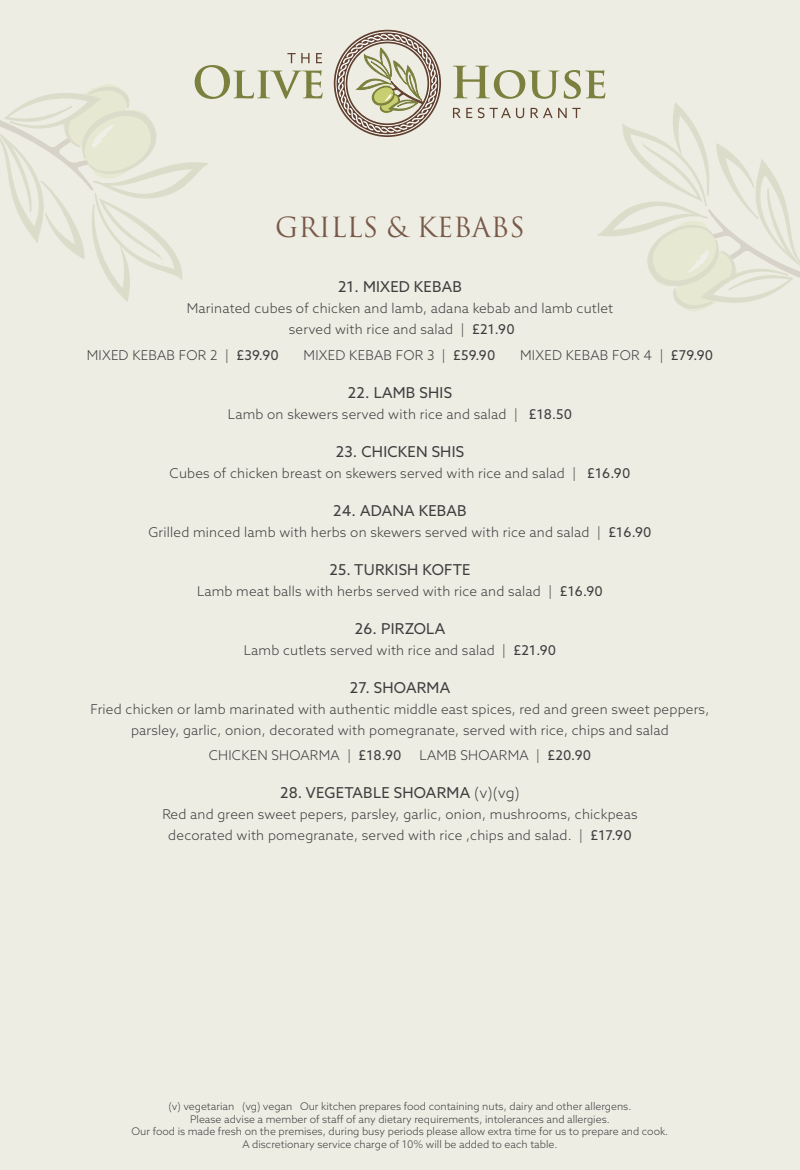
<style>
.page{position:relative;width:800px;height:1170px;background:#fff}
.page>*{position:absolute;margin:0;border:0;box-sizing:border-box;transform-origin:0 0}
.t1{font:27px "Trajan Pro";color:#785949}
.t2{font:15px "Azo Sans";letter-spacing:.015em;color:#3e3e3f}
.t3{font:300 13.5px/21px "Azo Sans";letter-spacing:.015em;color:#3e3e3f;text-align:center}
.t4{font:300 10.5px/12.6px "Azo Sans";color:#3e3e3f;text-align:center}
.s1{font-weight:400}
.s2{font-weight:300}
</style>
<div class="page">
<div style="left:0;top:0;width:799px;height:1169px;background:#edede3"></div>
<svg style="left:334px;top:30px;width:107px;height:107px"></svg>
<svg style="left:0;top:53px;width:322px;height:249px"></svg>
<svg style="left:453px;top:66px;width:346px;height:245px"></svg>
<h1 class="t1" style="left:275px;top:210px;width:251px">GRILLS &amp; KEBABS</h1>
<p class="t2" style="left:338px;top:277px;width:125px">21. MIXED KEBAB</p>
<p class="t3" style="left:187px;top:298px;width:428px">Marinated cubes of chicken and lamb, adana kebab and lamb cutlet served with rice and salad | <span class="s1">£21.90</span></p>
<p class="t3" style="left:87px;top:344px;width:193px">MIXED KEBAB FOR 2 | <span class="s1">£39.90</span></p>
<p class="t3" style="left:303px;top:344px;width:193px">MIXED KEBAB FOR 3 | <span class="s1">£59.90</span></p>
<p class="t3" style="left:520px;top:344px;width:194px">MIXED KEBAB FOR 4 | <span class="s1">£79.90</span></p>
<p class="t2" style="left:348px;top:382px;width:106px">22. LAMB SHIS</p>
<p class="t3" style="left:228px;top:403px;width:345px">Lamb on skewers served with rice and salad | <span class="s1">£18.50</span></p>
<p class="t2" style="left:335px;top:441px;width:130px">23. CHICKEN SHIS</p>
<p class="t3" style="left:169px;top:462px;width:462px">Cubes of chicken breast on skewers served with rice and salad | <span class="s1">£16.90</span></p>
<p class="t2" style="left:333px;top:500px;width:135px">24. ADANA KEBAB</p>
<p class="t3" style="left:148px;top:521px;width:504px">Grilled minced lamb with herbs on skewers served with rice and salad | <span class="s1">£16.90</span></p>
<p class="t2" style="left:329px;top:559px;width:143px">25. TURKISH KOFTE</p>
<p class="t3" style="left:197px;top:580px;width:407px">Lamb meat balls with herbs served with rice and salad | <span class="s1">£16.90</span></p>
<p class="t2" style="left:354px;top:618px;width:92px">26. PIRZOLA</p>
<p class="t3" style="left:244px;top:639px;width:314px">Lamb cutlets served with rice and salad | <span class="s1">£21.90</span></p>
<p class="t2" style="left:349px;top:677px;width:102px">27. SHOARMA</p>
<p class="t3" style="left:90px;top:698px;width:620px">Fried chicken or lamb marinated with authentic middle east spices, red and green sweet peppers, parsley, garlic, onion, decorated with pomegranate, served with rice, chips and salad</p>
<p class="t3" style="left:209px;top:744px;width:194px">CHICKEN SHOARMA | <span class="s1">£18.90</span></p>
<p class="t3" style="left:419px;top:744px;width:173px">LAMB SHOARMA | <span class="s1">£20.90</span></p>
<p class="t2" style="left:280px;top:783px;width:241px">28. VEGETABLE SHOARMA <span class="s2">(v)(vg)</span></p>
<p class="t3" style="left:162px;top:803px;width:476px">Red and green sweet pepers, parsley, garlic, onion, mushrooms, chickpeas decorated with pomegranate, served with rice ,chips and salad. | <span class="s1">£17.90</span></p>
<p class="t4" style="left:131px;top:1099px;width:538px">(v) vegetarian (vg) vegan Our kitchen prepares food containing nuts, dairy and other allergens.<br>Please advise a member of staff of any dietary requirements, intolerances and allergies.<br>Our food is made fresh on the premises, during busy periods please allow extra time for us to prepare and cook.<br>A discretionary service charge of 10% will be added to each table.</p>
</div>
